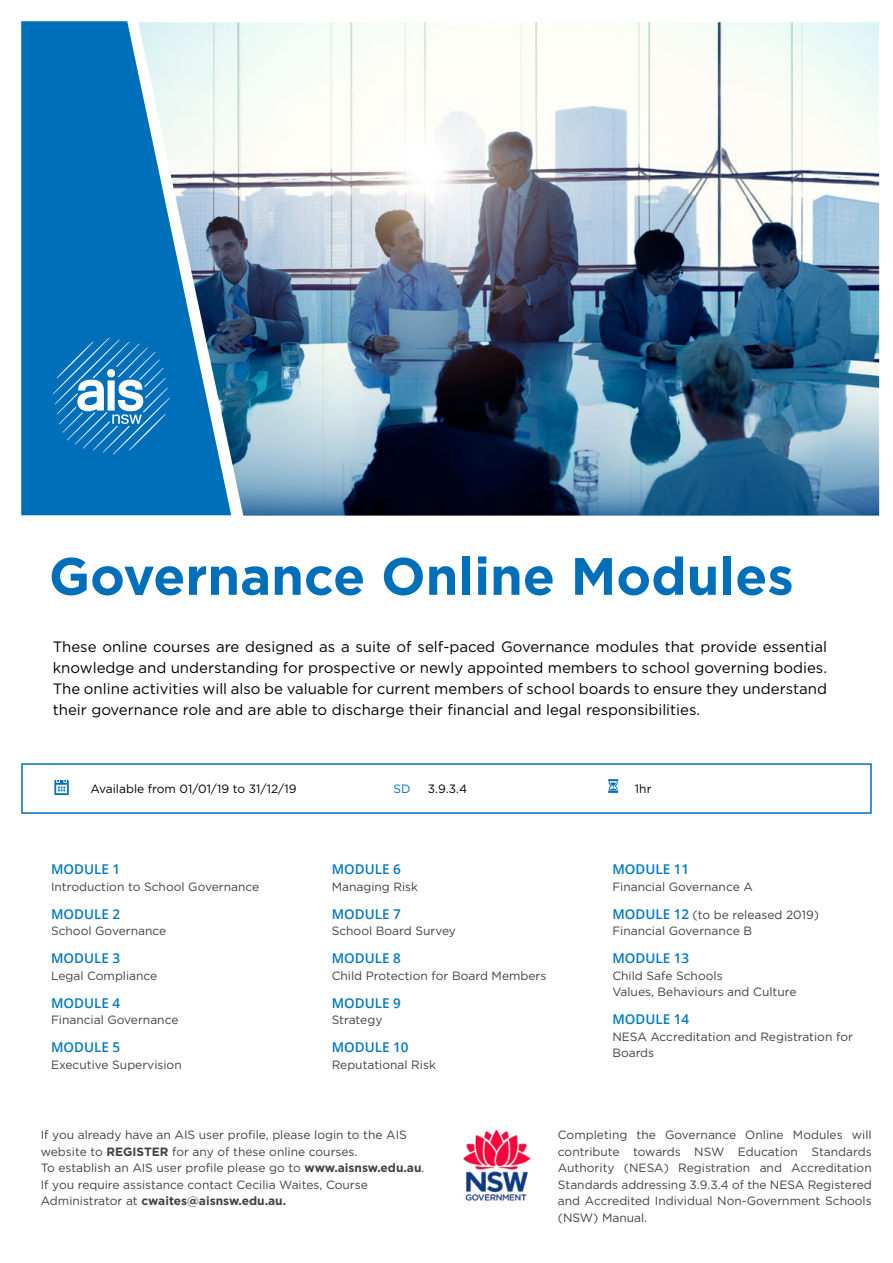
<style>
.page{position:relative;width:893px;height:1263px;background:#fff}
.page>*{position:absolute;margin:0;border:0;box-sizing:border-box;transform-origin:0 0}
.t1{font:700 52.5px "Gotham";color:#006fba}
.t2{font:15px/21px "Gotham";color:#000;text-align:justify}
.t3{font:600 13.5px "Open Sans";color:#0078bf}
.t4{font:12px/16.5px "Gotham";color:#414042}
.t5{font:12px "Gotham";color:#000}
.t6{font:12px "Gotham";color:#006fba}
.s1{font-family:"Open Sans";font-weight:600;font-size:13.5px;color:#0078bf}
.s2{font-weight:700}
</style>
<div class="page">
<svg style="left:54px;top:780px;width:15px;height:15px"></svg>
<svg style="left:608px;top:779px;width:10px;height:14px"></svg>
<div style="left:21px;top:21px;width:117px;height:494px;background:#006fba"></div>
<img style="left:138px;top:22px;width:741px;height:494px">
<img style="left:463px;top:1130px;width:66px;height:71px">
<div style="left:21px;top:763px;width:851px;height:51px;border:2px solid #006fba"></div>
<svg style="left:53px;top:338px;width:117px;height:116px;background:#2b87c5"></svg>
<h1 class="t1" style="left:49px;top:541px;width:746px">Governance Online Modules</h1>
<p class="t2" style="left:53px;top:636px;width:776px">These online courses are designed as a suite of self-paced Governance modules that provide essential knowledge and understanding for prospective or newly appointed members to school governing bodies.<br>The online activities will also be valuable for current members of school boards to ensure they understand their governance role and are able to discharge their financial and legal responsibilities.</p>
<p class="t5" style="left:90px;top:781px;width:208px">Available from 01/01/19 to 31/12/19</p>
<p class="t6" style="left:393px;top:781px;width:19px">SD</p>
<p class="t5" style="left:428px;top:781px;width:41px">3.9.3.4</p>
<p class="t5" style="left:635px;top:781px;width:18px">1hr</p>
<p class="t3" style="left:51px;top:860px;width:71px">MODULE 1</p>
<p class="t4" style="left:51px;top:878px;width:210px">Introduction to School Governance</p>
<p class="t3" style="left:51px;top:905px;width:71px">MODULE 2</p>
<p class="t4" style="left:51px;top:922px;width:117px">School Governance</p>
<p class="t3" style="left:51px;top:949px;width:71px">MODULE 3</p>
<p class="t4" style="left:51px;top:967px;width:108px">Legal Compliance</p>
<p class="t3" style="left:51px;top:994px;width:71px">MODULE 4</p>
<p class="t4" style="left:51px;top:1011px;width:129px">Financial Governance</p>
<p class="t3" style="left:51px;top:1038px;width:71px">MODULE 5</p>
<p class="t4" style="left:51px;top:1056px;width:132px">Executive Supervision</p>
<p class="t3" style="left:332px;top:860px;width:71px">MODULE 6</p>
<p class="t4" style="left:332px;top:878px;width:88px">Managing Risk</p>
<p class="t3" style="left:332px;top:905px;width:71px">MODULE 7</p>
<p class="t4" style="left:332px;top:922px;width:126px">School Board Survey</p>
<p class="t3" style="left:332px;top:949px;width:71px">MODULE 8</p>
<p class="t4" style="left:332px;top:967px;width:216px">Child Protection for Board Members</p>
<p class="t3" style="left:332px;top:994px;width:71px">MODULE 9</p>
<p class="t4" style="left:332px;top:1011px;width:52px">Strategy</p>
<p class="t3" style="left:332px;top:1038px;width:78px">MODULE 10</p>
<p class="t4" style="left:332px;top:1056px;width:106px">Reputational Risk</p>
<p class="t3" style="left:612px;top:860px;width:78px">MODULE 11</p>
<p class="t4" style="left:612px;top:878px;width:142px">Financial Governance A</p>
<p class="t4" style="left:612px;top:906px;width:208px"><span class="s1">MODULE 12</span> (to be released 2019)<br>Financial Governance B</p>
<p class="t3" style="left:612px;top:949px;width:78px">MODULE 13</p>
<p class="t4" style="left:612px;top:967px;width:186px">Child Safe Schools<br>Values, Behaviours and Culture</p>
<p class="t3" style="left:612px;top:1010px;width:78px">MODULE 14</p>
<p class="t4" style="left:612px;top:1028px;width:242px">NESA Accreditation and Registration for<br>Boards</p>
<p class="t4" style="left:41px;top:1126px;width:385px">If you already have an AIS user profile, please login to the AIS website to <span class="s2">REGISTER</span> for any of these online courses.<br>To establish an AIS user profile please go to <span class="s2">www.aisnsw.edu.au</span>.<br>If you require assistance contact Cecilia Waites, Course Administrator at <span class="s2">cwaites@aisnsw.edu.au.</span></p>
<p class="t4" style="left:558px;top:1126px;width:315px;text-align:justify">Completing the Governance Online Modules will contribute towards NSW Education Standards Authority (NESA) Registration and Accreditation Standards addressing 3.9.3.4 of the NESA Registered and Accredited Individual Non-Government Schools (NSW) Manual.</p>
</div>
